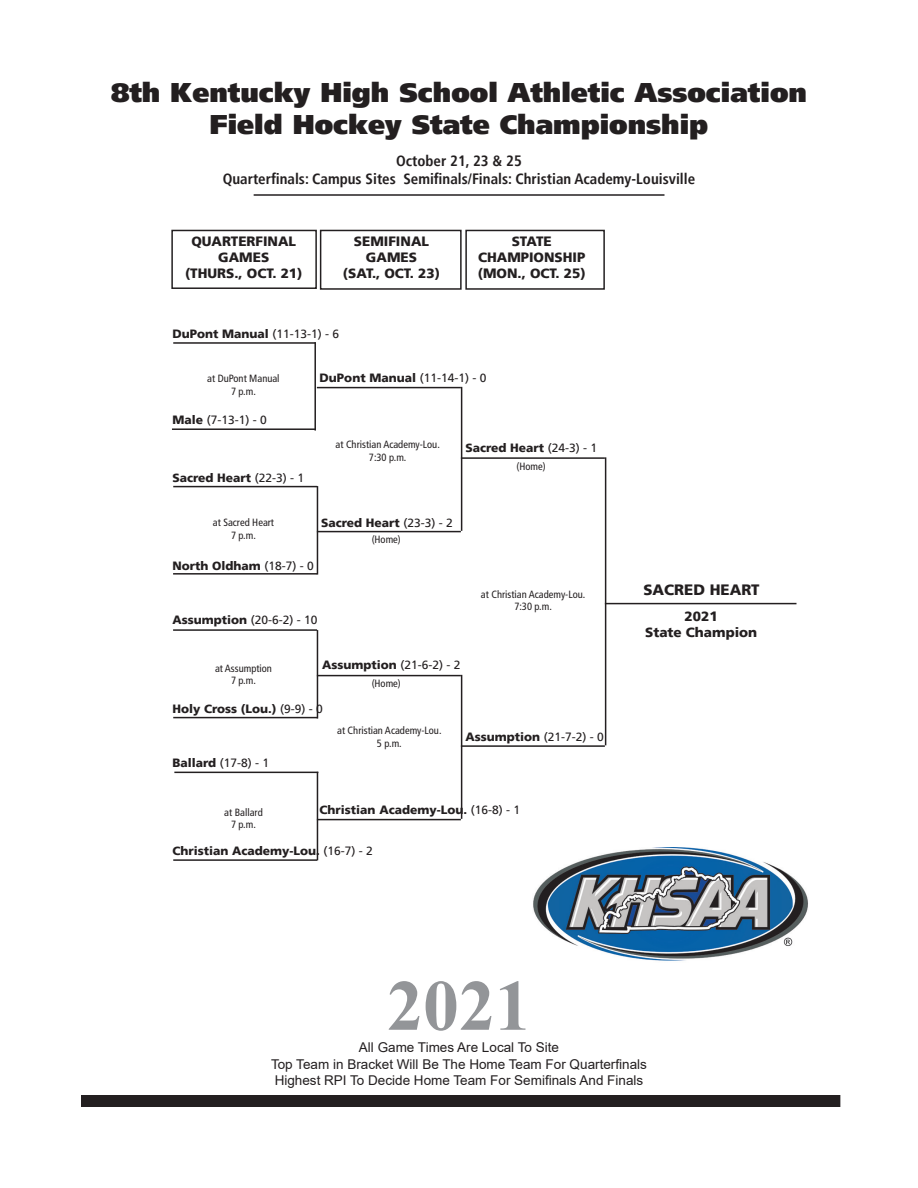
<style>
.page{position:relative;width:918px;height:1188px;background:#fff}
.page>*{position:absolute;margin:0;border:0;box-sizing:border-box;transform-origin:0 0}
.t1{font:700 72px "Times New Roman";color:#939598}
.t2{font:900 27px "Frutiger LT";color:#231f20}
.t3{font:700 condensed 15px "Frutiger LT";color:#231f20}
.t4{font:900 15px "Frutiger LT";color:#231f20}
.t5{font:13.5px "Arial";color:#231f20}
.t6{font:900 13.5px "Frutiger LT";color:#231f20}
.t7{font:900 12px "Frutiger LT";color:#231f20}
.t8{font:12px "Frutiger LT";color:#231f20}
.t9{font:condensed 10.5px "Frutiger LT";color:#231f20}
.s1{font-weight:400}
.s2{font-weight:900}
</style>
<div class="page">
<div style="left:171px;top:230px;width:146px;height:59px;border:2px solid #231f20"></div>
<div style="left:320px;top:230px;width:142px;height:60px;border:2px solid #231f20"></div>
<div style="left:465px;top:230px;width:140px;height:60px;border:2px solid #231f20"></div>
<div style="left:81px;top:1095px;width:759px;height:12px;background:#231f20"></div>
<hr style="left:317px;top:387px;width:144px;height:1px;background:#231f20">
<hr style="left:317px;top:675px;width:144px;height:1px;background:#231f20">
<hr style="left:461px;top:457px;width:144px;height:2px;background:#231f20">
<hr style="left:461px;top:745px;width:144px;height:2px;background:#231f20">
<hr style="left:605px;top:603px;width:191px;height:1px;background:#231f20">
<hr style="left:461px;top:387px;width:1px;height:144px;background:#231f20">
<hr style="left:461px;top:675px;width:1px;height:144px;background:#231f20">
<hr style="left:605px;top:457px;width:1px;height:288px;background:#231f20">
<hr style="left:317px;top:531px;width:144px;height:1px;background:#231f20">
<hr style="left:317px;top:819px;width:144px;height:1px;background:#231f20">
<hr style="left:317px;top:772px;width:1px;height:88px;background:#231f20">
<hr style="left:317px;top:630px;width:1px;height:89px;background:#231f20">
<hr style="left:317px;top:486px;width:1px;height:89px;background:#231f20">
<hr style="left:314px;top:342px;width:2px;height:89px;background:#231f20">
<hr style="left:173px;top:486px;width:144px;height:1px;background:#231f20">
<hr style="left:173px;top:573px;width:144px;height:2px;background:#231f20">
<hr style="left:173px;top:717px;width:144px;height:1px;background:#231f20">
<hr style="left:174px;top:772px;width:144px;height:1px;background:#231f20">
<hr style="left:173px;top:859px;width:144px;height:2px;background:#231f20">
<hr style="left:172px;top:428px;width:144px;height:2px;background:#231f20">
<hr style="left:173px;top:629px;width:144px;height:2px;background:#231f20">
<hr style="left:173px;top:342px;width:142px;height:2px;background:#231f20">
<hr style="left:254px;top:194px;width:410px;height:2px;background:#231f20">
<img style="left:533px;top:847px;width:275px;height:114px">
<p class="t2" style="left:111px;top:76px;width:697px">8th Kentucky High School Athletic Association</p>
<p class="t2" style="left:210px;top:108px;width:500px">Field Hockey State Championship</p>
<p class="t3" style="left:396px;top:152px;width:127px">October 21, 23 &amp; 25</p>
<p class="t3" style="left:223px;top:170px;width:474px">Quarterfinals: Campus Sites Semifinals/Finals: Christian Academy-Louisville</p>
<p class="t6" style="left:191px;top:233px;width:106px">QUARTERFINAL</p>
<p class="t6" style="left:218px;top:249px;width:53px">GAMES</p>
<p class="t6" style="left:185px;top:265px;width:119px">(THURS., OCT. 21)</p>
<p class="t6" style="left:354px;top:233px;width:77px">SEMIFINAL</p>
<p class="t6" style="left:366px;top:249px;width:53px">GAMES</p>
<p class="t6" style="left:343px;top:265px;width:99px">(SAT., OCT. 23)</p>
<p class="t7" style="left:172px;top:326px;width:168px">DuPont Manual <span class="s1">(11-13-1) - 6</span></p>
<p class="t6" style="left:512px;top:233px;width:42px">STATE</p>
<p class="t6" style="left:478px;top:249px;width:109px">CHAMPIONSHIP</p>
<p class="t6" style="left:478px;top:265px;width:109px">(MON., OCT. 25)</p>
<p class="t9" style="left:207px;top:372px;width:74px">at DuPont Manual</p>
<p class="t9" style="left:231px;top:385px;width:26px">7 p.m.</p>
<p class="t8" style="left:172px;top:413px;width:96px"><span class="s2">Male</span> (7-13-1) - 0</p>
<p class="t7" style="left:172px;top:470px;width:133px">Sacred Heart <span class="s1">(22-3) - 1</span></p>
<p class="t9" style="left:213px;top:516px;width:63px">at Sacred Heart</p>
<p class="t9" style="left:231px;top:529px;width:26px">7 p.m.</p>
<p class="t7" style="left:320px;top:370px;width:168px">DuPont Manual <span class="s1">(11-14-1) - 0</span></p>
<p class="t9" style="left:336px;top:439px;width:106px">at Christian Academy-Lou.</p>
<p class="t9" style="left:369px;top:451px;width:39px">7:30 p.m.</p>
<p class="t7" style="left:465px;top:441px;width:133px">Sacred Heart <span class="s1">(24-3) - 1</span></p>
<p class="t9" style="left:516px;top:460px;width:31px">(Home)</p>
<p class="t7" style="left:321px;top:516px;width:133px">Sacred Heart <span class="s1">(23-3) - 2</span></p>
<p class="t9" style="left:372px;top:533px;width:31px">(Home)</p>
<p class="t7" style="left:172px;top:558px;width:143px">North Oldham <span class="s1">(18-7) - 0</span></p>
<p class="t8" style="left:172px;top:612px;width:147px"><span class="s2">Assumption</span> (20-6-2) - 10</p>
<p class="t9" style="left:215px;top:662px;width:58px">at Assumption</p>
<p class="t9" style="left:231px;top:674px;width:26px">7 p.m.</p>
<p class="t7" style="left:322px;top:657px;width:140px">Assumption <span class="s1">(21-6-2) - 2</span></p>
<p class="t9" style="left:372px;top:677px;width:31px">(Home)</p>
<p class="t7" style="left:172px;top:702px;width:152px">Holy Cross (Lou.) <span class="s1">(9-9) - 0</span></p>
<p class="t9" style="left:481px;top:588px;width:106px">at Christian Academy-Lou.</p>
<p class="t9" style="left:514px;top:601px;width:39px">7:30 p.m.</p>
<p class="t8" style="left:172px;top:756px;width:98px"><span class="s2">Ballard</span> (17-8) - 1</p>
<p class="t9" style="left:224px;top:806px;width:40px">at Ballard</p>
<p class="t9" style="left:231px;top:818px;width:26px">7 p.m.</p>
<p class="t9" style="left:337px;top:724px;width:106px">at Christian Academy-Lou.</p>
<p class="t9" style="left:377px;top:737px;width:26px">5 p.m.</p>
<p class="t7" style="left:465px;top:729px;width:140px">Assumption <span class="s1">(21-7-2) - 0</span></p>
<p class="t7" style="left:320px;top:803px;width:202px">Christian Academy-Lou. <span class="s1">(16-8) - 1</span></p>
<p class="t7" style="left:172px;top:844px;width:202px">Christian Academy-Lou. <span class="s1">(16-7) - 2</span></p>
<p class="t4" style="left:643px;top:581px;width:118px">SACRED HEART</p>
<p class="t6" style="left:685px;top:608px;width:35px">2021</p>
<p class="t6" style="left:645px;top:625px;width:114px">State Champion</p>
<p class="t1" style="left:387px;top:954px;width:145px">2021</p>
<p class="t5" style="left:359px;top:1038px;width:202px">All Game Times Are Local To Site</p>
<p class="t5" style="left:271px;top:1054px;width:377px">Top Team in Bracket Will Be The Home Team For Quarterfinals</p>
<p class="t5" style="left:275px;top:1071px;width:370px">Highest RPI To Decide Home Team For Semifinals And Finals</p>
</div>
